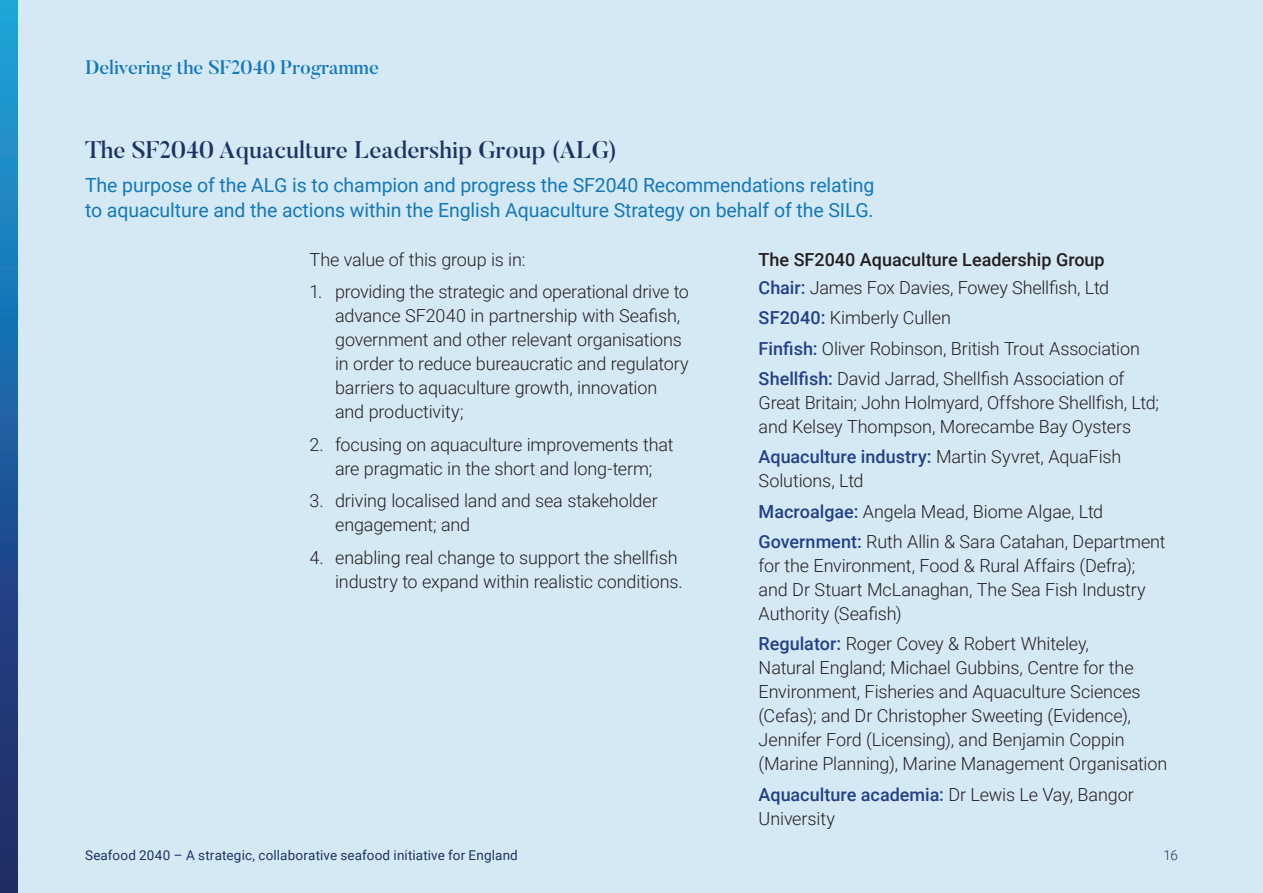
<style>
.page{position:relative;width:1263px;height:893px;background:#fff}
.page>*{position:absolute;margin:0;border:0;box-sizing:border-box;transform-origin:0 0}
.heading_2{font:500 24px "Butler";color:#1d3361}
.Recommendation_categ{font:19.5px/25.5px "Roboto";letter-spacing:-.005em;color:#1478ba}
.t1{font:500 19.5px "Butler";color:#1478ba}
.t2{font:300 18px/24px "Roboto";letter-spacing:-.01em;color:#231f20}
.Heading_3{font:500 18px "Roboto";color:#231f20}
.t3{font:13.5px "Roboto";letter-spacing:.01em;color:#1d3361}
.t4{font:300 13.5px "Roboto";color:#1d3361}
.s1{font-weight:500;color:#244087}
</style>
<div class="page">
<div style="left:17px;top:0;width:1246px;height:893px;background:#d5e9f5"></div>
<div style="left:0;top:0;width:17px;height:893px;background:linear-gradient(to bottom,#1ca3de,#211e60)"></div>
<p class="t1" style="left:85px;top:55px;width:295px">Delivering the SF2040 Programme</p>
<p class="heading_2" style="left:85px;top:134px;width:533px">The SF2040 Aquaculture Leadership Group (ALG)</p>
<p class="Recommendation_categ" style="left:85px;top:172px;width:791px">The purpose of the ALG is to champion and progress the SF2040 Recommendations relating to aquaculture and the actions within the English Aquaculture Strategy on behalf of the SILG.</p>
<p class="t2" style="left:310px;top:246px;width:217px">The value of this group is in:</p>
<p class="t2" style="left:335px;top:279px;width:355px;text-indent:-26px">1. providing the strategic and operational drive to advance SF2040 in partnership with Seafish, government and other relevant organisations in order to reduce bureaucratic and regulatory barriers to aquaculture growth, innovation and productivity;</p>
<p class="t2" style="left:310px;top:431px;width:365px;text-align:center">2. focusing on aquaculture improvements that are pragmatic in the short and long-term;</p>
<p class="t2" style="left:335px;top:488px;width:324px;text-indent:-26px">3. driving localised land and sea stakeholder engagement; and</p>
<p class="t2" style="left:310px;top:544px;width:375px;line-height:24.8px;text-align:right">4. enabling real change to support the shellfish industry to expand within realistic conditions.</p>
<p class="Heading_3" style="left:759px;top:246px;width:348px">The SF2040 Aquaculture Leadership Group</p>
<p class="t2" style="left:759px;top:275px;width:352px"><span class="s1">Chair:</span> James Fox Davies, Fowey Shellfish, Ltd</p>
<p class="t2" style="left:759px;top:305px;width:194px"><span class="s1">SF2040:</span> Kimberly Cullen</p>
<p class="t2" style="left:759px;top:335px;width:383px"><span class="s1">Finfish:</span> Oliver Robinson, British Trout Association</p>
<p class="t2" style="left:759px;top:366px;width:402px"><span class="s1">Shellfish:</span> David Jarrad, Shellfish Association of<br>Great Britain; John Holmyard, Offshore Shellfish, Ltd; and Kelsey Thompson, Morecambe Bay Oysters</p>
<p class="t2" style="left:759px;top:444px;width:364px"><span class="s1">Aquaculture industry:</span> Martin Syvret, AquaFish<br>Solutions, Ltd</p>
<p class="t2" style="left:759px;top:499px;width:346px"><span class="s1">Macroalgae:</span> Angela Mead, Biome Algae, Ltd</p>
<p class="t2" style="left:759px;top:529px;width:409px"><span class="s1">Government:</span> Ruth Allin &amp; Sara Catahan, Department for the Environment, Food &amp; Rural Affairs (Defra); and Dr Stuart McLanaghan, The Sea Fish Industry Authority (Seafish)</p>
<p class="t2" style="left:759px;top:631px;width:410px"><span class="s1">Regulator:</span> Roger Covey &amp; Robert Whiteley,<br>Natural England; Michael Gubbins, Centre for the Environment, Fisheries and Aquaculture Sciences (Cefas); and Dr Christopher Sweeting (Evidence), Jennifer Ford (Licensing), and Benjamin Coppin (Marine Planning), Marine Management Organisation</p>
<p class="t2" style="left:759px;top:782px;width:377px"><span class="s1">Aquaculture academia:</span> Dr Lewis Le Vay, Bangor<br>University</p>
<p class="t3" style="left:85px;top:846px;width:434px">Seafood 2040 – A strategic, collaborative seafood initiative for England</p>
<p class="t4" style="left:1163px;top:846px;width:16px">16</p>
</div>
